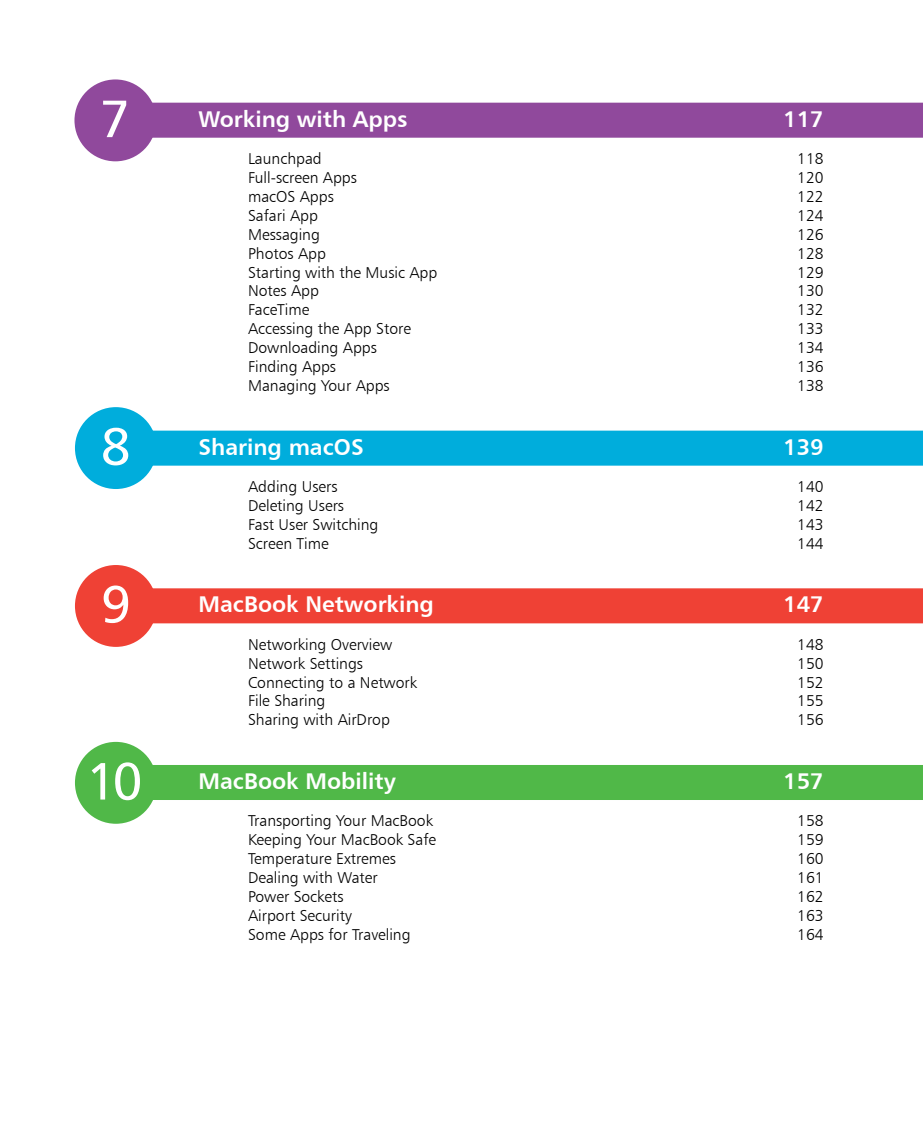
<style>
.page{position:relative;width:923px;height:1127px;background:#fff}
.page>*{position:absolute;margin:0;border:0;box-sizing:border-box;transform-origin:0 0}
.t1{font:52.5px "Humanist 777 BT Roman B";color:#fff}
.t2{font:22.75px "Humanist 777 BT Bold B";color:#fff}
.t3{font:15.75px "Humanist 777 BT Light B";color:#000}
</style>
<div class="page">
<div style="left:99px;top:103px;width:824px;height:35px;background:#90499c"></div>
<div style="left:99px;top:430px;width:824px;height:35px;background:#00addc"></div>
<div style="left:99px;top:588px;width:824px;height:35px;background:#ef4135"></div>
<div style="left:99px;top:764px;width:824px;height:35px;background:#50b848"></div>
<div style="left:74px;top:79px;width:82px;height:82px;background:#90499c;border-radius:50%"></div>
<div style="left:75px;top:407px;width:82px;height:82px;background:#00addc;border-radius:50%"></div>
<div style="left:75px;top:565px;width:82px;height:81px;background:#ef4135;border-radius:50%"></div>
<div style="left:75px;top:741px;width:82px;height:82px;background:#50b848;border-radius:50%"></div>
<h1 class="t1" style="left:100px;top:86px;width:32px">7</h1>
<h1 class="t1" style="left:101px;top:413px;width:32px">8</h1>
<h1 class="t1" style="left:101px;top:571px;width:32px">9</h1>
<h1 class="t1" style="left:86px;top:748px;width:58px">10</h1>
<h2 class="t2" style="left:198px;top:104px;width:211px">Working with Apps</h2>
<h2 class="t2" style="left:783px;top:104px;width:42px">117</h2>
<p class="t3" style="left:248px;top:149px;width:75px">Launchpad</p>
<p class="t3" style="left:797px;top:149px;width:28px">118</p>
<p class="t3" style="left:248px;top:168px;width:110px">Full-screen Apps</p>
<p class="t3" style="left:797px;top:168px;width:28px">120</p>
<p class="t3" style="left:248px;top:187px;width:87px">macOS Apps</p>
<p class="t3" style="left:797px;top:187px;width:28px">122</p>
<p class="t3" style="left:248px;top:205px;width:71px">Safari App</p>
<p class="t3" style="left:797px;top:205px;width:28px">124</p>
<p class="t3" style="left:248px;top:224px;width:73px">Messaging</p>
<p class="t3" style="left:797px;top:224px;width:28px">126</p>
<p class="t3" style="left:248px;top:243px;width:79px">Photos App</p>
<p class="t3" style="left:797px;top:243px;width:28px">128</p>
<p class="t3" style="left:248px;top:262px;width:191px">Starting with the Music App</p>
<p class="t3" style="left:797px;top:262px;width:28px">129</p>
<p class="t3" style="left:248px;top:281px;width:72px">Notes App</p>
<p class="t3" style="left:797px;top:281px;width:28px">130</p>
<p class="t3" style="left:248px;top:300px;width:63px">FaceTime</p>
<p class="t3" style="left:797px;top:300px;width:28px">132</p>
<p class="t3" style="left:248px;top:319px;width:164px">Accessing the App Store</p>
<p class="t3" style="left:797px;top:319px;width:28px">133</p>
<p class="t3" style="left:248px;top:338px;width:130px">Downloading Apps</p>
<p class="t3" style="left:797px;top:338px;width:28px">134</p>
<p class="t3" style="left:248px;top:357px;width:89px">Finding Apps</p>
<p class="t3" style="left:797px;top:357px;width:28px">136</p>
<p class="t3" style="left:248px;top:376px;width:143px">Managing Your Apps</p>
<p class="t3" style="left:797px;top:376px;width:28px">138</p>
<h2 class="t2" style="left:198px;top:432px;width:167px">Sharing macOS</h2>
<h2 class="t2" style="left:783px;top:432px;width:42px">139</h2>
<p class="t3" style="left:248px;top:476px;width:91px">Adding Users</p>
<p class="t3" style="left:797px;top:476px;width:28px">140</p>
<p class="t3" style="left:248px;top:495px;width:97px">Deleting Users</p>
<p class="t3" style="left:797px;top:495px;width:28px">142</p>
<p class="t3" style="left:248px;top:514px;width:132px">Fast User Switching</p>
<p class="t3" style="left:797px;top:514px;width:28px">143</p>
<p class="t3" style="left:248px;top:533px;width:82px">Screen Time</p>
<p class="t3" style="left:797px;top:533px;width:28px">144</p>
<h2 class="t2" style="left:198px;top:590px;width:237px">MacBook Networking</h2>
<h2 class="t2" style="left:783px;top:590px;width:42px">147</h2>
<p class="t3" style="left:248px;top:634px;width:145px">Networking Overview</p>
<p class="t3" style="left:797px;top:634px;width:28px">148</p>
<p class="t3" style="left:248px;top:653px;width:116px">Network Settings</p>
<p class="t3" style="left:797px;top:653px;width:28px">150</p>
<p class="t3" style="left:248px;top:672px;width:170px">Connecting to a Network</p>
<p class="t3" style="left:797px;top:672px;width:28px">152</p>
<p class="t3" style="left:248px;top:691px;width:79px">File Sharing</p>
<p class="t3" style="left:797px;top:691px;width:28px">155</p>
<p class="t3" style="left:248px;top:710px;width:143px">Sharing with AirDrop</p>
<p class="t3" style="left:797px;top:710px;width:28px">156</p>
<h2 class="t2" style="left:198px;top:766px;width:199px">MacBook Mobility</h2>
<h2 class="t2" style="left:783px;top:766px;width:42px">157</h2>
<p class="t3" style="left:248px;top:811px;width:186px">Transporting Your MacBook</p>
<p class="t3" style="left:797px;top:811px;width:28px">158</p>
<p class="t3" style="left:248px;top:829px;width:189px">Keeping Your MacBook Safe</p>
<p class="t3" style="left:797px;top:829px;width:28px">159</p>
<p class="t3" style="left:248px;top:848px;width:149px">Temperature Extremes</p>
<p class="t3" style="left:797px;top:848px;width:28px">160</p>
<p class="t3" style="left:248px;top:867px;width:131px">Dealing with Water</p>
<p class="t3" style="left:797px;top:867px;width:28px">161</p>
<p class="t3" style="left:248px;top:886px;width:97px">Power Sockets</p>
<p class="t3" style="left:797px;top:886px;width:28px">162</p>
<p class="t3" style="left:248px;top:905px;width:105px">Airport Security</p>
<p class="t3" style="left:797px;top:905px;width:28px">163</p>
<p class="t3" style="left:248px;top:924px;width:164px">Some Apps for Traveling</p>
<p class="t3" style="left:797px;top:924px;width:28px">164</p>
</div>
